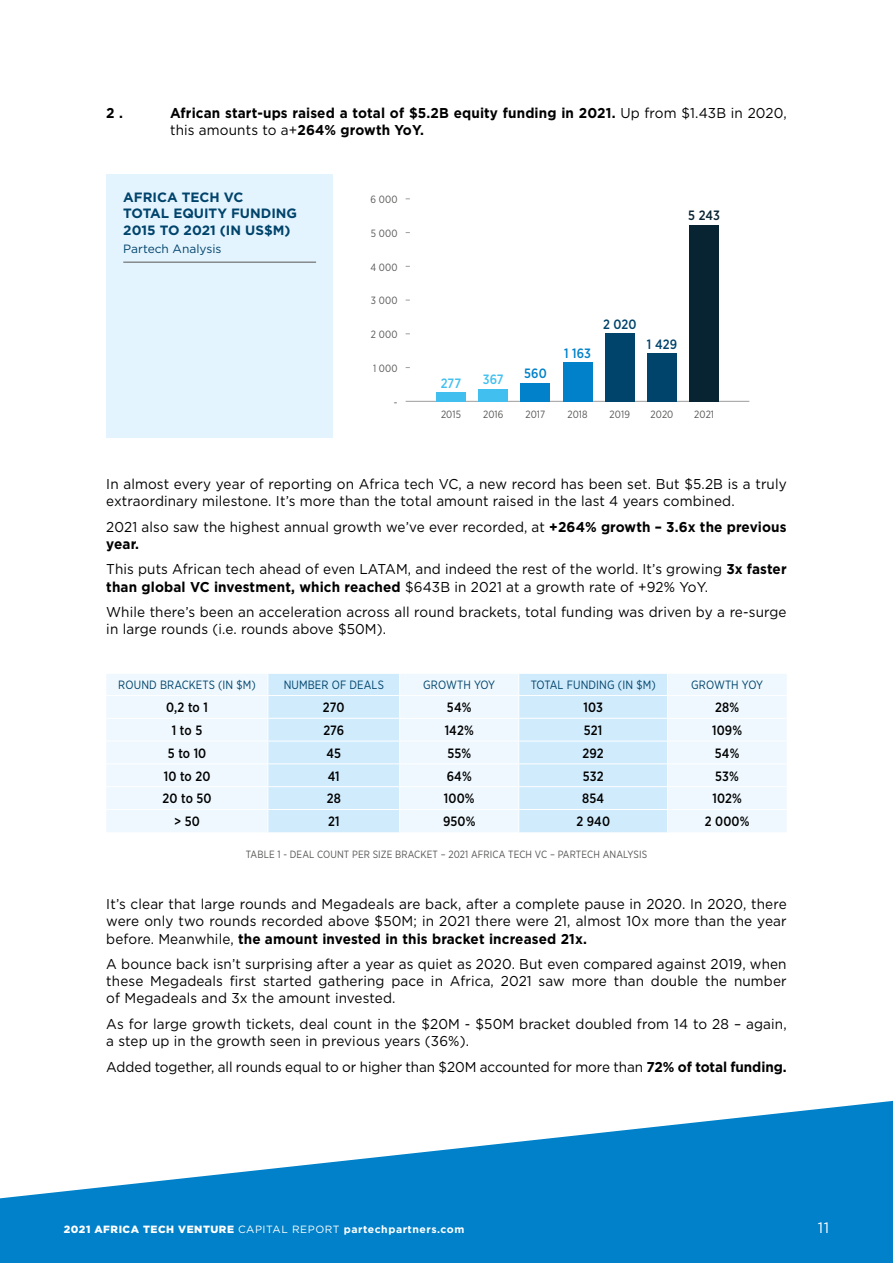
<style>
.page{position:relative;width:893px;height:1263px;background:#fff}
.page>*{position:absolute;margin:0;border:0;box-sizing:border-box;transform-origin:0 0}
.t1{font:15px "Gotham";color:#fff}
.t2{font:14.25px/17.1px "Gotham";letter-spacing:.01em;color:#000;scale:.95 1}
.t3{font:700 14.25px/17.1px "Gotham";letter-spacing:.01em;color:#000;scale:.95 1}
.t4{font:500 13.5px "Gotham Narrow";letter-spacing:.01em;color:#000;scale:.95 1}
.t5{font:700 13.5px/16.2px "Gotham";color:#00436b}
.t6{font:500 13.5px "Gotham Narrow";letter-spacing:.01em;color:#00436b;scale:.95 1}
.t7{font:500 13.5px "Gotham Narrow";letter-spacing:.01em;color:#0081c9;scale:.95 1}
.t8{font:500 13.5px "Gotham Narrow";letter-spacing:.005em;color:#41c0f0;scale:.95 1}
.t9{font:500 13.5px "Gotham Narrow";color:#082332;scale:.95 1}
.t10{font:12px "Gotham Narrow";letter-spacing:.01em;color:#00436b;scale:.95 1}
.t11{font:12px "Gotham";color:#00436b}
.t12{font:10.5px "Gotham Narrow";letter-spacing:.01em;color:#575756;scale:.95 1}
.t13{font:900 10.5px "Gotham";letter-spacing:.05em;color:#fff}
.s1{font-weight:400}
.s2{font-weight:700}
</style>
<div class="page">
<svg style="left:0;top:1100px;width:893px;height:163px;fill:#0081c9"></svg>
<div style="left:106px;top:674px;width:681px;height:158px;background:#eef8fe"></div>
<svg style="left:268px;top:674px;width:399px;height:158px;background:#d9effc"></svg>
<hr style="left:106px;top:695px;width:162px;height:1px;background:#fff">
<hr style="left:268px;top:695px;width:132px;height:1px;background:#fff">
<hr style="left:400px;top:695px;width:119px;height:1px;background:#fff">
<hr style="left:519px;top:695px;width:149px;height:1px;background:#fff">
<hr style="left:668px;top:695px;width:119px;height:1px;background:#fff">
<hr style="left:106px;top:718px;width:162px;height:1px;background:#fff">
<hr style="left:268px;top:718px;width:132px;height:1px;background:#fff">
<hr style="left:400px;top:718px;width:119px;height:1px;background:#fff">
<hr style="left:519px;top:718px;width:149px;height:1px;background:#fff">
<hr style="left:668px;top:718px;width:119px;height:1px;background:#fff">
<hr style="left:106px;top:741px;width:162px;height:1px;background:#fff">
<hr style="left:268px;top:741px;width:132px;height:1px;background:#fff">
<hr style="left:400px;top:741px;width:119px;height:1px;background:#fff">
<hr style="left:519px;top:741px;width:149px;height:1px;background:#fff">
<hr style="left:668px;top:741px;width:119px;height:1px;background:#fff">
<hr style="left:106px;top:763px;width:162px;height:1px;background:#fff">
<hr style="left:268px;top:763px;width:132px;height:1px;background:#fff">
<hr style="left:400px;top:763px;width:119px;height:1px;background:#fff">
<hr style="left:519px;top:763px;width:149px;height:1px;background:#fff">
<hr style="left:668px;top:763px;width:119px;height:1px;background:#fff">
<hr style="left:106px;top:786px;width:162px;height:1px;background:#fff">
<hr style="left:268px;top:786px;width:132px;height:1px;background:#fff">
<hr style="left:400px;top:786px;width:119px;height:1px;background:#fff">
<hr style="left:519px;top:786px;width:149px;height:1px;background:#fff">
<hr style="left:668px;top:786px;width:119px;height:1px;background:#fff">
<hr style="left:106px;top:809px;width:162px;height:1px;background:#fff">
<hr style="left:268px;top:809px;width:132px;height:1px;background:#fff">
<svg style="left:267px;top:674px;width:1px;height:158px"></svg>
<hr style="left:400px;top:809px;width:119px;height:1px;background:#fff">
<svg style="left:399px;top:674px;width:1px;height:158px"></svg>
<hr style="left:519px;top:809px;width:149px;height:1px;background:#fff">
<svg style="left:518px;top:674px;width:1px;height:158px"></svg>
<hr style="left:668px;top:809px;width:119px;height:1px;background:#fff">
<svg style="left:667px;top:674px;width:1px;height:158px"></svg>
<div style="left:106px;top:174px;width:227px;height:264px;background:#e4f4fe"></div>
<hr style="left:123px;top:262px;width:193px;height:1px;background:#575756">
<hr style="left:406px;top:401px;width:343px;height:1px;background:#9d9d9c">
<div style="left:520px;top:383px;width:30px;height:18px;background:#0081c9"></div>
<div style="left:563px;top:362px;width:29px;height:39px;background:#0081c9"></div>
<div style="left:605px;top:333px;width:30px;height:68px;background:#00436b"></div>
<div style="left:647px;top:353px;width:30px;height:48px;background:#00436b"></div>
<div style="left:689px;top:225px;width:30px;height:176px;background:#082332"></div>
<div style="left:436px;top:392px;width:30px;height:9px;background:#41c0f0"></div>
<div style="left:478px;top:389px;width:30px;height:12px;background:#41c0f0"></div>
<p class="t3" style="left:106px;top:104px;width:19px">2 .</p>
<p class="t3" style="left:170px;top:104px;width:651px">African start-ups raised a total of $5.2B equity funding in 2021. <span class="s1">Up from $1.43B in 2020, this amounts to a+</span>264% growth YoY.</p>
<p class="t5" style="left:123px;top:189px;width:175px">AFRICA TECH VC<br>TOTAL EQUITY FUNDING<br>2015 TO 2021 (IN US$M)</p>
<p class="t11" style="left:123px;top:241px;width:100px">Partech Analysis</p>
<p class="t12" style="left:371px;top:193px;width:30px">6 000</p>
<p class="t12" style="left:371px;top:227px;width:30px">5 000</p>
<p class="t12" style="left:370px;top:260px;width:30px">4 000</p>
<p class="t12" style="left:371px;top:294px;width:30px">3 000</p>
<p class="t12" style="left:371px;top:328px;width:29px">2 000</p>
<p class="t12" style="left:373px;top:362px;width:27px">1 000</p>
<p class="t12" style="left:394px;top:395px;width:5px">-</p>
<p class="t9" style="left:688px;top:207px;width:35px">5 243</p>
<p class="t8" style="left:441px;top:374px;width:23px">277</p>
<p class="t8" style="left:483px;top:371px;width:24px">367</p>
<p class="t7" style="left:524px;top:365px;width:25px">560</p>
<p class="t7" style="left:564px;top:345px;width:30px">1 163</p>
<p class="t6" style="left:603px;top:316px;width:37px">2 020</p>
<p class="t6" style="left:647px;top:335px;width:33px">1 429</p>
<p class="t12" style="left:441px;top:408px;width:23px">2015</p>
<p class="t12" style="left:483px;top:408px;width:23px">2016</p>
<p class="t12" style="left:525px;top:408px;width:22px">2017</p>
<p class="t12" style="left:567px;top:408px;width:23px">2018</p>
<p class="t12" style="left:610px;top:408px;width:23px">2019</p>
<p class="t12" style="left:651px;top:408px;width:26px">2020</p>
<p class="t12" style="left:694px;top:408px;width:22px">2021</p>
<p class="t2" style="left:106px;top:475px;width:718px">In almost every year of reporting on Africa tech VC, a new record has been set. But $5.2B is a truly extraordinary milestone. It’s more than the total amount raised in the last 4 years combined.</p>
<p class="t2" style="left:106px;top:518px;width:718px">2021 also saw the highest annual growth we’ve ever recorded, at <span class="s2">+264% growth – 3.6x the previous year.</span></p>
<p class="t2" style="left:106px;top:561px;width:718px">This puts African tech ahead of even LATAM, and indeed the rest of the world. It’s growing <span class="s2">3x faster than global VC investment, which reached</span> $643B in 2021 at a growth rate of +92% YoY.</p>
<p class="t2" style="left:106px;top:603px;width:718px">While there’s been an acceleration across all round brackets, total funding was driven by a re-surge in large rounds (i.e. rounds above $50M).</p>
<p class="t10" style="left:118px;top:678px;width:146px">ROUND BRACKETS (IN $M)</p>
<p class="t10" style="left:284px;top:678px;width:107px">NUMBER OF DEALS</p>
<p class="t10" style="left:423px;top:678px;width:77px">GROWTH YOY</p>
<p class="t10" style="left:531px;top:678px;width:133px">TOTAL FUNDING (IN $M)</p>
<p class="t10" style="left:691px;top:678px;width:77px">GROWTH YOY</p>
<p class="t4" style="left:166px;top:699px;width:45px">0,2 to 1</p>
<p class="t4" style="left:323px;top:699px;width:24px">270</p>
<p class="t4" style="left:447px;top:699px;width:27px">54%</p>
<p class="t4" style="left:583px;top:699px;width:22px">103</p>
<p class="t4" style="left:715px;top:699px;width:27px">28%</p>
<p class="t4" style="left:172px;top:722px;width:33px">1 to 5</p>
<p class="t4" style="left:323px;top:722px;width:24px">276</p>
<p class="t4" style="left:445px;top:722px;width:32px">142%</p>
<p class="t4" style="left:584px;top:722px;width:21px">521</p>
<p class="t4" style="left:712px;top:722px;width:33px">109%</p>
<p class="t4" style="left:168px;top:744px;width:42px">5 to 10</p>
<p class="t4" style="left:326px;top:744px;width:17px">45</p>
<p class="t4" style="left:447px;top:744px;width:27px">55%</p>
<p class="t4" style="left:583px;top:744px;width:24px">292</p>
<p class="t4" style="left:715px;top:744px;width:27px">54%</p>
<p class="t4" style="left:164px;top:767px;width:51px">10 to 20</p>
<p class="t4" style="left:328px;top:767px;width:14px">41</p>
<p class="t4" style="left:447px;top:767px;width:28px">64%</p>
<p class="t4" style="left:583px;top:767px;width:23px">532</p>
<p class="t4" style="left:715px;top:767px;width:26px">53%</p>
<p class="t4" style="left:163px;top:790px;width:53px">20 to 50</p>
<p class="t4" style="left:327px;top:790px;width:16px">28</p>
<p class="t4" style="left:444px;top:790px;width:34px">100%</p>
<p class="t4" style="left:582px;top:790px;width:25px">854</p>
<p class="t4" style="left:712px;top:790px;width:32px">102%</p>
<p class="t4" style="left:174px;top:813px;width:29px">&gt; 50</p>
<p class="t4" style="left:328px;top:813px;width:14px">21</p>
<p class="t4" style="left:443px;top:813px;width:36px">950%</p>
<p class="t4" style="left:576px;top:813px;width:37px">2 940</p>
<p class="t4" style="left:705px;top:813px;width:49px">2 000%</p>
<p class="t12" style="left:246px;top:848px;width:424px">TABLE 1 - DEAL COUNT PER SIZE BRACKET – 2021 AFRICA TECH VC – PARTECH ANALYSIS</p>
<p class="t2" style="left:106px;top:895px;width:718px;text-align:justify">It’s clear that large rounds and Megadeals are back, after a complete pause in 2020. In 2020, there were only two rounds recorded above $50M; in 2021 there were 21, almost 10x more than the year before. Meanwhile, <span class="s2">the amount invested in this bracket increased 21x.</span></p>
<p class="t2" style="left:106px;top:955px;width:718px;text-align:justify">A bounce back isn’t surprising after a year as quiet as 2020. But even compared against 2019, when these Megadeals first started gathering pace in Africa, 2021 saw more than double the number of Megadeals and 3x the amount invested.</p>
<p class="t2" style="left:106px;top:1015px;width:718px">As for large growth tickets, deal count in the $20M - $50M bracket doubled from 14 to 28 – again, a step up in the growth seen in previous years (36%).</p>
<p class="t2" style="left:106px;top:1058px;width:718px">Added together, all rounds equal to or higher than $20M accounted for more than <span class="s2">72% of total funding.</span></p>
<p class="t13" style="left:64px;top:1222px;width:402px">2021 AFRICA TECH VENTURE <span class="s1">CAPITAL REPORT</span> <span class="s2">partechpartners.com</span></p>
<p class="t1" style="left:818px;top:1218px;width:13px">11</p>
</div>
